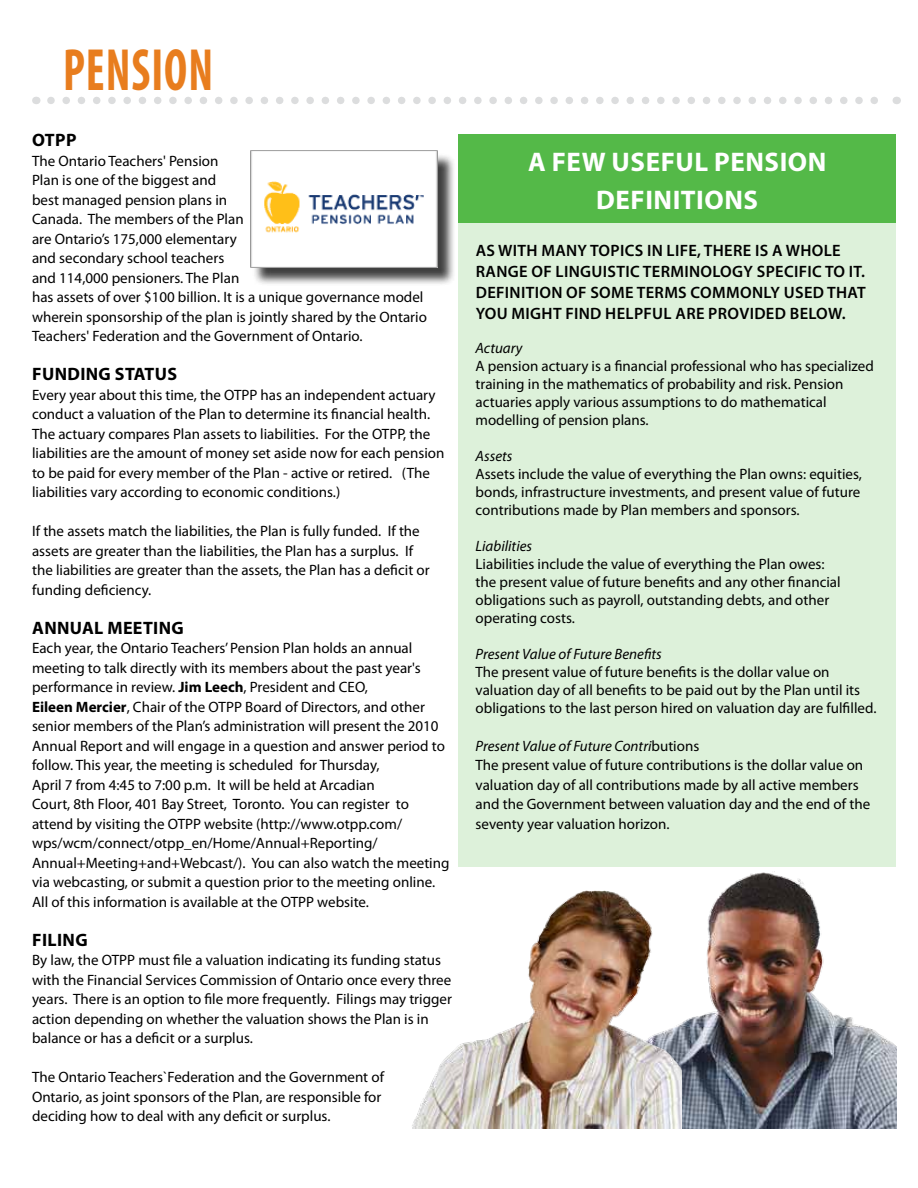
<style>
.page{position:relative;width:918px;height:1188px;background:#fff}
.page>*{position:absolute;margin:0;border:0;box-sizing:border-box;transform-origin:0 0}
.t1{font:700 condensed 60px "Myriad Pro";letter-spacing:.02em;color:#e87d1e;scale:.8 1}
.t2{font:700 27px/37.5px "Myriad Pro";letter-spacing:.02em;color:#fff;text-align:center}
.t3{font:700 18px "Myriad Pro";letter-spacing:.02em;color:#000}
.t4{font:700 18px "Myriad Pro";letter-spacing:.07em;color:#000}
.t5{font:600 16.5px/21px "Myriad Pro";letter-spacing:.02em;color:#000}
.t6{font:15px/19.5px "Myriad Pro";color:#000}
.t7{font:italic 15px "Myriad Pro";color:#000}
.s1{font-weight:700}
.s2{font-style:italic}
</style>
<div class="page">
<div style="left:458px;top:184px;width:438px;height:683px;background:#ddf1da"></div>
<svg style="left:51px;top:97px;width:827px;height:7px"></svg>
<img style="left:682px;top:871px;width:214px;height:258px">
<img style="left:412px;top:890px;width:270px;height:239px">
<div style="left:458px;top:134px;width:438px;height:89px;background:#54b948"></div>
<div style="left:252px;top:153px;width:204px;height:133px;background:#000;opacity:.75"></div>
<img style="left:250px;top:151px;width:187px;height:116px">
<h1 class="t1" style="left:63px;top:33px;width:182px">PENSION</h1>
<p class="t3" style="left:32px;top:128px;width:46px">OTPP</p>
<p class="t6" style="left:32px;top:151px;width:396px">The Ontario Teachers' Pension<br>Plan is one of the biggest and<br>best managed pension plans in<br>Canada. The members of the Plan<br>are Ontario’s 175,000 elementary<br>and secondary school teachers<br>and 114,000 pensioners. The Plan<br>has assets of over $100 billion. It is a unique governance model wherein sponsorship of the plan is jointly shared by the Ontario Teachers' Federation and the Government of Ontario.</p>
<p class="t4" style="left:32px;top:362px;width:145px">FUNDING STATUS</p>
<p class="t6" style="left:32px;top:385px;width:414px">Every year about this time, the OTPP has an independent actuary conduct a valuation of the Plan to determine its financial health.<br>The actuary compares Plan assets to liabilities. For the OTPP, the liabilities are the amount of money set aside now for each pension to be paid for every member of the Plan - active or retired. (The liabilities vary according to economic conditions.)</p>
<p class="t6" style="left:32px;top:521px;width:399px">If the assets match the liabilities, the Plan is fully funded. If the assets are greater than the liabilities, the Plan has a surplus. If the liabilities are greater than the assets, the Plan has a deficit or funding deficiency.</p>
<p class="t3" style="left:32px;top:616px;width:153px">ANNUAL MEETING</p>
<p class="t6" style="left:32px;top:638px;width:419px">Each year, the Ontario Teachers’ Pension Plan holds an annual meeting to talk directly with its members about the past year's performance in review. <span class="s1">JIM LEECH</span>, President and CEO,<br><span class="s1">EILEEN MERCIER</span>, Chair of the OTPP Board of Directors, and other senior members of the Plan’s administration will present the 2010<br>Annual Report and will engage in a question and answer period to follow. This year, the meeting is scheduled for Thursday,<br>April 7 from 4:45 to 7:00 p.m. It will be held at Arcadian<br>Court, 8th Floor, 401 Bay Street, Toronto. You can register to attend by visiting the OTPP website (http://www.otpp.com/ wps/wcm/connect/otpp_en/Home/Annual+Reporting/ Annual+Meeting+and+Webcast/). You can also watch the meeting via webcasting, or submit a question prior to the meeting online.<br>All of this information is available at the OTPP website.</p>
<p class="t3" style="left:32px;top:928px;width:57px">FILING</p>
<p class="t6" style="left:32px;top:950px;width:421px">By law, the OTPP must file a valuation indicating its funding status with the Financial Services Commission of Ontario once every three years. There is an option to file more frequently. Filings may trigger action depending on whether the valuation shows the Plan is in balance or has a deficit or a surplus.</p>
<p class="t6" style="left:32px;top:1067px;width:354px">The Ontario Teachers`Federation and the Government of<br>Ontario, as joint sponsors of the Plan, are responsible for deciding how to deal with any deficit or surplus.</p>
<h2 class="t2" style="left:528px;top:143px;width:300px">A FEW USEFUL PENSION<br>DEFINITIONS</h2>
<p class="t5" style="left:476px;top:239px;width:391px">AS WITH MANY TOPICS IN LIFE, THERE IS A WHOLE RANGE OF LINGUISTIC TERMINOLOGY SPECIFIC TO IT.<br>DEFINITION OF SOME TERMS COMMONLY USED THAT YOU MIGHT FIND HELPFUL ARE PROVIDED BELOW.</p>
<p class="t7" style="left:476px;top:339px;width:48px">Actuary</p>
<p class="t6" style="left:476px;top:357px;width:400px;line-height:18px">A pension actuary is a financial professional who has specialized training in the mathematics of probability and risk. Pension actuaries apply various assumptions to do mathematical modelling of pension plans.</p>
<p class="t7" style="left:476px;top:447px;width:38px">Assets</p>
<p class="t6" style="left:476px;top:465px;width:388px;line-height:18px;text-align:justify">Assets include the value of everything the Plan owns: equities, bonds, infrastructure investments, and present value of future contributions made by Plan members and sponsors.</p>
<p class="t7" style="left:476px;top:537px;width:58px">Liabilities</p>
<p class="t6" style="left:476px;top:555px;width:367px;line-height:18px">Liabilities include the value of everything the Plan owes: the present value of future benefits and any other financial obligations such as payroll, outstanding debts, and other operating costs.</p>
<p class="t7" style="left:476px;top:645px;width:188px">Present Value of Future Benefits</p>
<p class="t6" style="left:476px;top:663px;width:402px;line-height:18px">The present value of future benefits is the dollar value on valuation day of all benefits to be paid out by the Plan until its obligations to the last person hired on valuation day are fulfilled.</p>
<p class="t6" style="left:476px;top:736px;width:396px"><span class="s2">Present Value of Future Contri</span>butions<br>The present value of future contributions is the dollar value on valuation day of all contributions made by all active members and the Government between valuation day and the end of the seventy year valuation horizon.</p>
</div>
